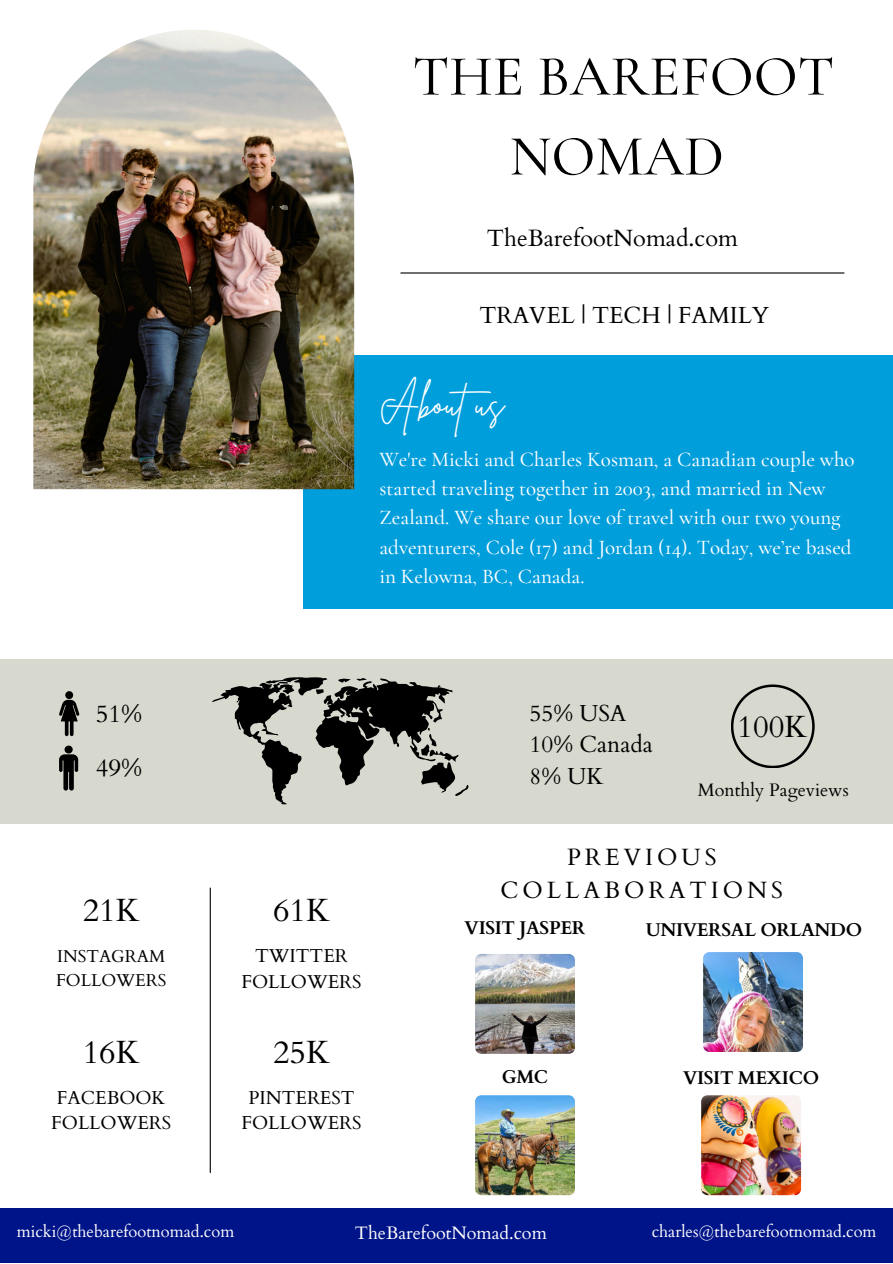
<style>
.page{position:relative;width:893px;height:1264px;background:#fff}
.page>*{position:absolute;margin:0;border:0;box-sizing:border-box;transform-origin:0 0}
.t1{font:500 57.45px/79.8px "Cormorant Garamond";color:#000;text-align:center}
.t2{font:37.2px "Brittany Signature";color:#fff}
.t3{font:32.1px "Cardo";color:#000}
.t4{font:30.75px "Cardo";color:#000}
.t5{font:24.75px "Cardo";color:#000}
.t6{font:23.55px/32.5px "Cardo";letter-spacing:.17em;color:#000;text-align:center}
.t7{font:23.55px "Cardo";color:#000}
.t8{font:23.25px/31.5px "Cardo";color:#000}
.t9{font:500 21px/29.2px "Cormorant Garamond";color:#fff}
.t10{font:18.75px/25.8px "Cardo";color:#000;text-align:center}
.t11{font:700 18.45px "Cardo";letter-spacing:-.02em;color:#000}
.t12{font:18px "Cardo";color:#fff}
.t13{font:18px "Cardo";color:#000}
.t14{font:17.25px/23.5px "Cardo";color:#000}
.t15{font:16.5px "Cardo";color:#fff}
</style>
<div class="page">
<div style="left:303px;top:355px;width:589px;height:253px;background:#019edc"></div>
<img style="left:33px;top:30px;width:321px;height:459px">
<div style="left:0;top:1208px;width:892px;height:54px;background:#001489"></div>
<hr style="left:401px;top:272px;width:443px;height:1px;background:#000">
<div style="left:0;top:659px;width:892px;height:164px;background:#d7d9ce"></div>
<svg style="left:212px;top:677px;width:256px;height:127px"></svg>
<div style="left:65px;top:691px;width:8px;height:8px;background:#000;border-radius:50%"></div>
<svg style="left:59px;top:700px;width:20px;height:36px"></svg>
<div style="left:65px;top:745px;width:8px;height:8px;background:#000;border-radius:50%"></div>
<svg style="left:59px;top:754px;width:19px;height:36px"></svg>
<svg style="left:731px;top:684px;width:83px;height:84px"></svg>
<hr style="left:210px;top:888px;width:1px;height:284px;background:#000">
<img style="left:703px;top:952px;width:100px;height:99px;border-radius:6px">
<img style="left:475px;top:953px;width:100px;height:100px;border-radius:6px">
<img style="left:475px;top:1095px;width:100px;height:100px;border-radius:6px">
<img style="left:701px;top:1095px;width:100px;height:100px;border-radius:6px">
<h1 class="t1" style="left:412px;top:36px;width:423px">THE BAREFOOT<br>NOMAD</h1>
<p class="t7" style="left:487px;top:219px;width:252px">TheBarefootNomad.com</p>
<p class="t8" style="left:479px;top:298px;width:291px">TRAVEL | TECH | FAMILY</p>
<p class="t5" style="left:96px;top:693px;width:48px">51%</p>
<p class="t5" style="left:96px;top:748px;width:48px">49%</p>
<h3 class="t3" style="left:83px;top:884px;width:58px">21K</h3>
<p class="t14" style="left:56px;top:943px;width:112px">INSTAGRAM<br>FOLLOWERS</p>
<h3 class="t3" style="left:83px;top:1026px;width:58px">16K</h3>
<p class="t10" style="left:51px;top:1083px;width:121px">FACEBOOK<br>FOLLOWERS</p>
<h2 class="t2" style="left:379px;top:379px;width:126px">Aboutus</h2>
<p class="t9" style="left:379px;top:444px;width:476px">We're Micki and Charles Kosman, a Canadian couple who started traveling together in 2003, and married in New Zealand. We share our love of travel with our two young adventurers, Cole (17) and Jordan (14). Today, we’re based in Kelowna, BC, Canada.</p>
<h3 class="t3" style="left:273px;top:884px;width:58px">61K</h3>
<p class="t10" style="left:241px;top:941px;width:121px">TWITTER<br>FOLLOWERS</p>
<h3 class="t3" style="left:273px;top:1026px;width:58px">25K</h3>
<p class="t10" style="left:241px;top:1083px;width:121px">PINTEREST<br>FOLLOWERS</p>
<p class="t8" style="left:529px;top:696px;width:124px">55% USA<br>10% Canada<br>8% UK</p>
<h3 class="t4" style="left:737px;top:702px;width:71px">100K</h3>
<p class="t13" style="left:697px;top:775px;width:152px">Monthly Pageviews</p>
<p class="t6" style="left:500px;top:839px;width:284px">PREVIOUS<br>COLLABORATIONS</p>
<p class="t11" style="left:464px;top:913px;width:122px">VISIT JASPER</p>
<p class="t11" style="left:645px;top:915px;width:218px">UNIVERSAL ORLANDO</p>
<p class="t11" style="left:501px;top:1061px;width:48px">GMC</p>
<p class="t11" style="left:683px;top:1062px;width:138px">VISIT MEXICO</p>
<p class="t15" style="left:17px;top:1218px;width:219px">micki@thebarefootnomad.com</p>
<p class="t12" style="left:355px;top:1218px;width:193px">TheBarefootNomad.com</p>
<p class="t15" style="left:651px;top:1218px;width:226px">charles@thebarefootnomad.com</p>
</div>
